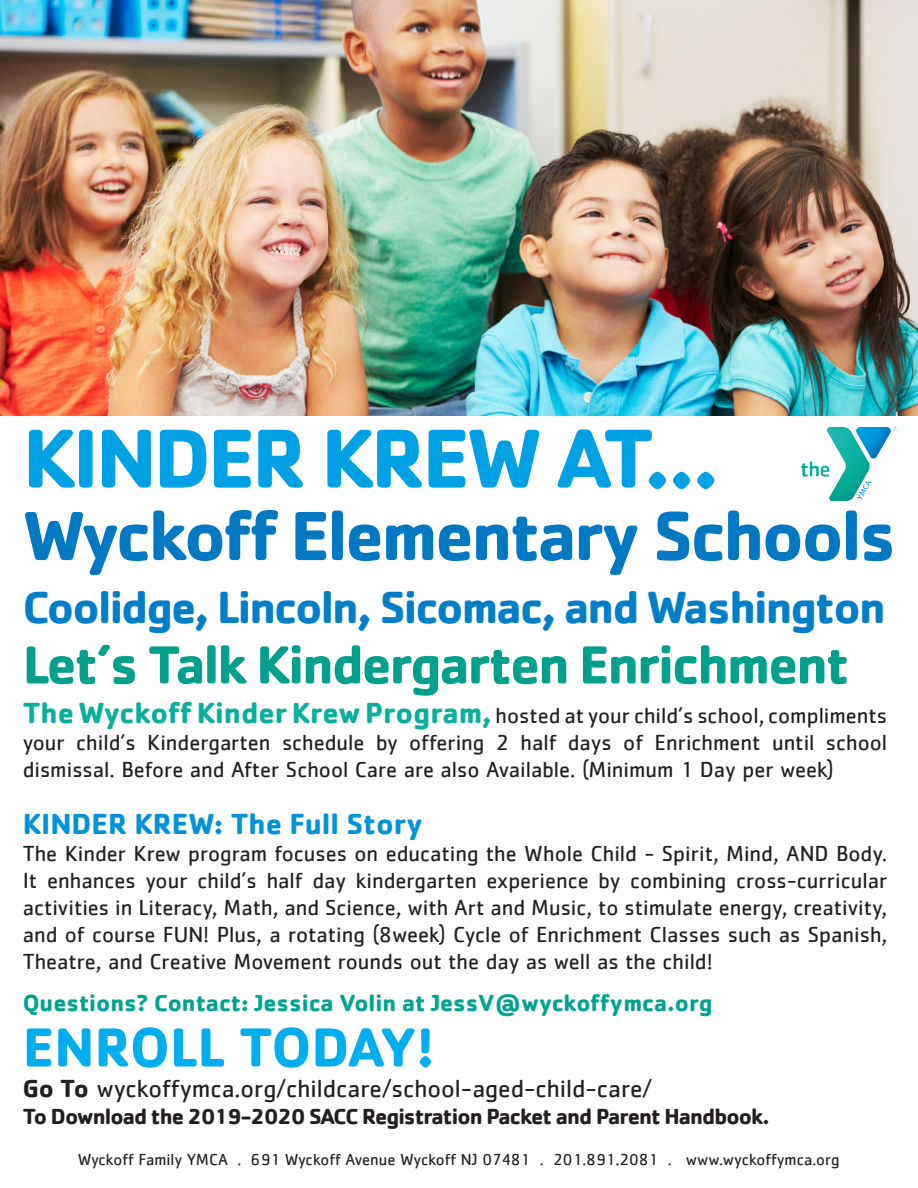
<style>
.page{position:relative;width:918px;height:1188px;background:#fff}
.page>*{position:absolute;margin:0;border:0;box-sizing:border-box;transform-origin:0 0}
.t1{font:700 86.55px "Cachet";letter-spacing:-.04em;color:#00a1e4}
.t2{font:700 72px "Cachet";letter-spacing:-.04em;color:#0078c2}
.t3{font:700 57px "Cachet";color:#00aeef}
.t4{font:700 55.5px "Cachet";letter-spacing:-.04em;color:#00a08d}
.t5{font:700 46.5px "Cachet";letter-spacing:-.04em;color:#007fc8}
.t6{font:700 30px "Cachet";color:#0093d9}
.t7{font:25.5px "Cachet";color:#231f20}
.t8{font:700 24px "Cachet";color:#00a38f}
.t9{font:22.5px/27px "Cachet";color:#231f20;text-align:justify}
.t10{font:700 22.5px "Cachet";letter-spacing:-.04em;color:#231f20}
.t11{font:16.5px "Cachet";color:#231f20}
.s1{font-weight:700;font-size:30px;color:#08af9d}
.s2{font-weight:700}
</style>
<div class="page">
<img style="left:0;top:0;width:918px;height:416px">
<img style="left:801px;top:427px;width:96px;height:73px">
<p class="t1" style="left:23px;top:402px;width:698px">KINDER KREW AT...</p>
<p class="t2" style="left:23px;top:489px;width:875px">Wyckoff Elementary Schools</p>
<p class="t5" style="left:23px;top:577px;width:864px">Coolidge, Lincoln, Sicomac, and Washington</p>
<p class="t4" style="left:23px;top:629px;width:828px">Let’s Talk Kindergarten Enrichment</p>
<p class="t9" style="left:23px;top:702px;width:866px"><span class="s1">The Wyckoff Kinder Krew Program,</span> hosted at your child’s school, compliments your child’s Kindergarten schedule by offering 2 half days of Enrichment until school dismissal. Before and After School Care are also Available. (Minimum 1 Day per week)</p>
<p class="t6" style="left:23px;top:805px;width:402px">KINDER KREW: The Full Story</p>
<p class="t9" style="left:23px;top:840px;width:866px">The Kinder Krew program focuses on educating the Whole Child - Spirit, Mind, AND Body.<br>It enhances your child’s half day kindergarten experience by combining cross-curricular activities in Literacy, Math, and Science, with Art and Music, to stimulate energy, creativity, and of course FUN! Plus, a rotating (8week) Cycle of Enrichment Classes such as Spanish, Theatre, and Creative Movement rounds out the day as well as the child!</p>
<p class="t8" style="left:23px;top:988px;width:691px">Questions? Contact: Jessica Volin at JessV@wyckoffymca.org</p>
<p class="t3" style="left:23px;top:1010px;width:413px">ENROLL TODAY!</p>
<p class="t7" style="left:23px;top:1074px;width:631px"><span class="s2">Go To</span> wyckoffymca.org/childcare/school-aged-child-care/</p>
<p class="t10" style="left:23px;top:1102px;width:749px">To Download the 2019-2020 SACC Registration Packet and Parent Handbook.</p>
<p class="t11" style="left:78px;top:1150px;width:763px">Wyckoff Family YMCA . 691 Wyckoff Avenue Wyckoff NJ 07481 . 201.891.2081 . www.wyckoffymca.org</p>
</div>
